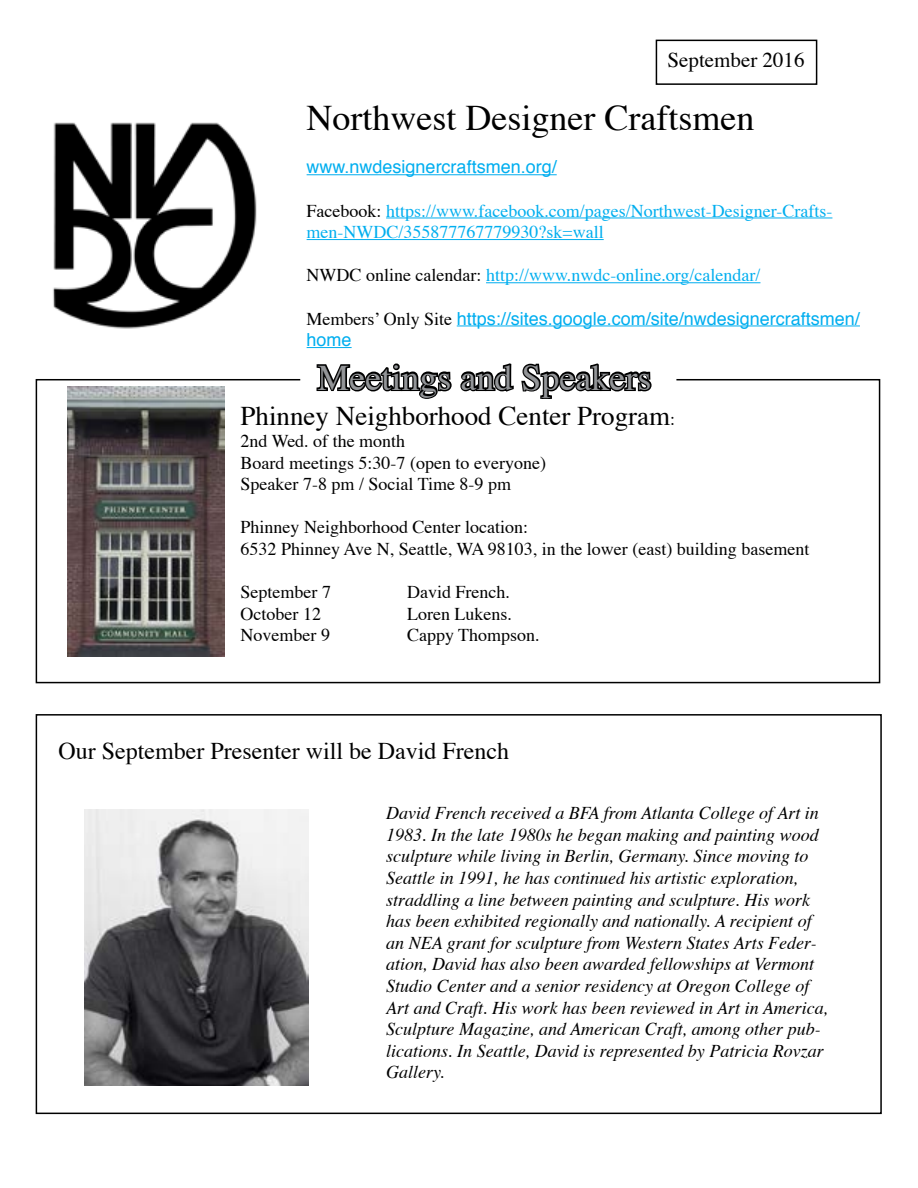
<style>
.page{position:relative;width:918px;height:1188px;background:#fff}
.page>*{position:absolute;margin:0;border:0;box-sizing:border-box;transform-origin:0 0}
.t1{font:36px "Times";color:#000}
.t2{font:36px "Times";color:#939598}
.t3{font:27px "Times";color:#000}
.t4{font:24px "Times";color:#000}
.t5{font:21px "Times";color:#000}
.t6{font:italic 18px/21.6px "Times";color:#000}
.t7{font:18px/21.6px "Times";color:#000}
.t8{font:18px/21.6px "Times";color:#00aeef}
.t9{font:18px/21.6px "Helvetica";color:#00aeef}
.s1{color:#000}
.s2{font-family:"Times";color:#000}
.s3{font-size:18px}
</style>
<div class="page">
<div style="left:36px;top:379px;width:844px;height:304px;border:2px solid #000"></div>
<div style="left:300px;top:345px;width:376px;height:70px;background:#fff"></div>
<hr style="left:307px;top:174px;width:250px;height:1px;background:#00aeef">
<hr style="left:386px;top:218px;width:446px;height:1px;background:#00aeef">
<hr style="left:307px;top:239px;width:297px;height:1px;background:#00aeef">
<hr style="left:486px;top:282px;width:274px;height:1px;background:#00aeef">
<hr style="left:457px;top:326px;width:403px;height:1px;background:#00aeef">
<hr style="left:307px;top:347px;width:45px;height:1px;background:#00aeef">
<img style="left:53px;top:122px;width:204px;height:207px">
<div style="left:656px;top:40px;width:161px;height:45px;border:2px solid #000"></div>
<img style="left:67px;top:386px;width:157px;height:270px">
<svg style="left:316px;top:363px;width:336px;height:36px"></svg>
<img style="left:84px;top:809px;width:224px;height:277px">
<div style="left:36px;top:714px;width:846px;height:400px;border:2px solid #000"></div>
<p class="t5" style="left:668px;top:40px;width:139px">September 2016</p>
<h1 class="t1" style="left:307px;top:84px;width:449px">Northwest Designer Craftsmen</h1>
<p class="t9" style="left:307px;top:157px;width:252px">www.nwdesignercraftsmen.org/</p>
<p class="t8" style="left:307px;top:198px;width:527px"><span class="s1">Facebook:</span> https://www.facebook.com/pages/Northwest-Designer-Crafts&shy;men-NWDC/355877767779930?sk=wall</p>
<p class="t8" style="left:307px;top:263px;width:455px"><span class="s1">NWDC online calendar:</span> http://www.nwdc-online.org/calendar/</p>
<p class="t9" style="left:307px;top:308px;width:555px"><span class="s2">Members’ Only Site</span> https://sites.google.com/site/nwdesignercraftsmen/ home</p>
<h1 class="t2" style="left:318px;top:344px;width:335px">Meetings and Speakers</h1>
<h2 class="t3" style="left:241px;top:391px;width:436px">Phinney Neighborhood Center Program<span class="s3">:</span></h2>
<p class="t7" style="left:241px;top:429px;width:307px">2nd Wed. of the month<br>Board meetings 5:30-7 (open to everyone)<br>Speaker 7-8 pm / Social Time 8-9 pm</p>
<p class="t7" style="left:241px;top:515px;width:570px">Phinney Neighborhood Center location:<br>6532 Phinney Ave N, Seattle, WA 98103, in the lower (east) building basement</p>
<p class="t7" style="left:241px;top:580px;width:92px">September 7</p>
<p class="t7" style="left:407px;top:580px;width:104px">David French.</p>
<p class="t7" style="left:241px;top:601px;width:82px">October 12</p>
<p class="t7" style="left:407px;top:601px;width:106px">Loren Lukens.</p>
<p class="t7" style="left:241px;top:623px;width:91px">November 9</p>
<p class="t7" style="left:407px;top:623px;width:134px">Cappy Thompson.</p>
<h3 class="t4" style="left:59px;top:729px;width:452px">Our September Presenter will be David French</h3>
<p class="t6" style="left:386px;top:801px;width:444px">David French received a BFA from Atlanta College of Art in 1983. In the late 1980s he began making and painting wood sculpture while living in Berlin, Germany. Since moving to Seattle in 1991, he has continued his artistic exploration, straddling a line between painting and sculpture. His work has been exhibited regionally and nationally. A recipient of an NEA grant for sculpture from Western States Arts Feder&shy;ation, David has also been awarded fellowships at Vermont Studio Center and a senior residency at Oregon College of Art and Craft. His work has been reviewed in Art in America, Sculpture Magazine, and American Craft, among other pub&shy;lications. In Seattle, David is represented by Patricia Rovzar Gallery.</p>
</div>
